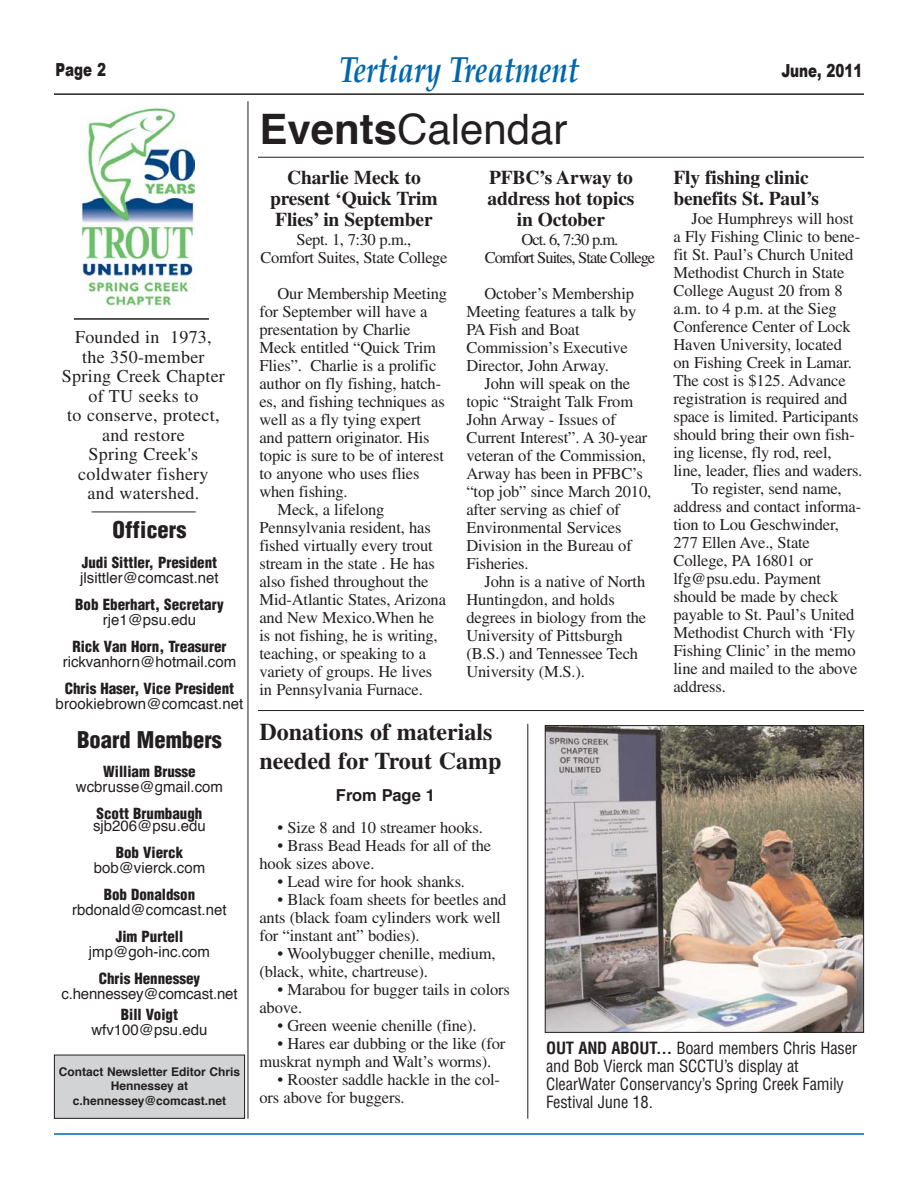
<style>
.page{position:relative;width:918px;height:1188px;background:#fff}
.page>*{position:absolute;margin:0;border:0;box-sizing:border-box;transform-origin:0 0}
.t1{font:42px "Helvetica";color:#231f20}
.t2{font:italic 700 36px "Palatino";color:#0067ab;scale:.8 1}
.t3{font:700 24px/28.8px "Times";color:#231f20}
.t4{font:900 condensed 22.5px "Helvetica";color:#231f20}
.t5{font:700 19.5px/21px "Times";letter-spacing:-.01em;color:#231f20;text-align:center}
.t6{font:18px/19.5px "Times";letter-spacing:.015em;color:#231f20;text-align:center}
.t7{font:900 18px "Arial";color:#231f20;scale:.75 1}
.t8{font:16.5px/18px "Times";letter-spacing:-.01em;color:#231f20}
.t9{font:condensed 16.5px/18px "Helvetica";letter-spacing:-.01em;color:#231f20}
.t10{font:16.5px/18px "Times";letter-spacing:-.06em;color:#231f20;text-align:center}
.t11{font:700 16.5px "Helvetica";letter-spacing:-.005em;color:#231f20}
.t12{font:15px "Helvetica";color:#231f20}
.t13{font:900 condensed 15px "Helvetica";color:#231f20}
.t14{font:700 12px/14.4px "Helvetica";color:#231f20;text-align:center}
.s1{font-weight:700}
</style>
<div class="page">
<hr style="left:54px;top:93px;width:810px;height:2px;background:#231f20">
<hr style="left:54px;top:1133px;width:810px;height:2px;background:#0067ab">
<img style="left:80px;top:107px;width:114px;height:200px">
<hr style="left:248px;top:101px;width:1px;height:1018px;background:#231f20">
<hr style="left:74px;top:318px;width:135px;height:2px;background:#231f20">
<hr style="left:92px;top:512px;width:104px;height:1px;background:#231f20">
<hr style="left:258px;top:157px;width:606px;height:1px;background:#231f20">
<div style="left:54px;top:1055px;width:191px;height:63px;background:#d1d3d4"></div>
<div style="left:54px;top:1055px;width:191px;height:64px;border:1px solid #231f20"></div>
<hr style="left:258px;top:710px;width:606px;height:1px;background:#231f20">
<hr style="left:527px;top:724px;width:1px;height:395px;background:#231f20">
<img style="left:547px;top:727px;width:315px;height:304px">
<div style="left:545px;top:725px;width:319px;height:308px;border:1px solid #231f20"></div>
<p class="t7" style="left:55px;top:56px;width:69px">Page 2</p>
<h2 class="t2" style="left:339px;top:52px;width:301px">Tertiary Treatment</h2>
<p class="t7" style="left:781px;top:58px;width:110px">June, 2011</p>
<p class="t6" style="left:62px;top:329px;width:165px">Founded in 1973, the 350-member<br>Spring Creek Chapter of TU seeks to<br>to conserve, protect, and restore<br>Spring Creek's coldwater fishery<br>and watershed.</p>
<h3 class="t4" style="left:113px;top:521px;width:75px">Officers</h3>
<p class="t13" style="left:82px;top:557px;width:137px">Judi Sittler, President</p>
<p class="t12" style="left:80px;top:572px;width:140px">jlsittler@comcast.net</p>
<p class="t13" style="left:75px;top:599px;width:150px">Bob Eberhart, Secretary</p>
<p class="t12" style="left:103px;top:614px;width:95px">rje1@psu.edu</p>
<p class="t13" style="left:72px;top:641px;width:156px">Rick Van Horn, Treasurer</p>
<p class="t12" style="left:63px;top:656px;width:175px">rickvanhorn@hotmail.com</p>
<p class="t13" style="left:65px;top:683px;width:171px">Chris Haser, Vice President</p>
<p class="t12" style="left:56px;top:698px;width:189px">brookiebrown@comcast.net</p>
<h3 class="t4" style="left:77px;top:731px;width:146px">Board Members</h3>
<p class="t13" style="left:103px;top:765px;width:94px">William Brusse</p>
<p class="t12" style="left:76px;top:780px;width:149px">wcbrusse@gmail.com</p>
<p class="t13" style="left:97px;top:807px;width:107px">Scott Brumbaugh</p>
<p class="t12" style="left:93px;top:819px;width:114px">sjb206@psu.edu</p>
<p class="t13" style="left:116px;top:846px;width:69px">Bob Vierck</p>
<p class="t12" style="left:94px;top:861px;width:113px">bob@vierck.com</p>
<p class="t13" style="left:104px;top:888px;width:93px">Bob Donaldson</p>
<p class="t12" style="left:72px;top:903px;width:156px">rbdonald@comcast.net</p>
<p class="t13" style="left:116px;top:930px;width:69px">Jim Purtell</p>
<p class="t12" style="left:89px;top:945px;width:123px">jmp@goh-inc.com</p>
<p class="t13" style="left:99px;top:972px;width:103px">Chris Hennessey</p>
<p class="t12" style="left:61px;top:987px;width:178px">c.hennessey@comcast.net</p>
<p class="t13" style="left:121px;top:1008px;width:59px">Bill Voigt</p>
<p class="t12" style="left:91px;top:1023px;width:118px">wfv100@psu.edu</p>
<p class="t14" style="left:59px;top:1066px;width:183px">Contact Newsletter Editor Chris<br>Hennessey at c.hennessey@comcast.net</p>
<h1 class="t1" style="left:260px;top:111px;width:309px"><span class="s1">Events</span>Calendar</h1>
<p class="t5" style="left:270px;top:168px;width:169px">Charlie Meck to present ‘Quick Trim<br>Flies’ in September</p>
<p class="t8" style="left:261px;top:232px;width:188px;text-align:center">Sept. 1, 7:30 p.m.,<br>Comfort Suites, State College</p>
<p class="t8" style="left:278px;top:286px;width:171px">Our Membership Meeting</p>
<p class="t8" style="left:260px;top:304px;width:170px">for September will have a</p>
<p class="t8" style="left:260px;top:322px;width:153px">presentation by Charlie</p>
<p class="t8" style="left:260px;top:340px;width:178px">Meck entitled “Quick Trim</p>
<p class="t8" style="left:260px;top:358px;width:178px">Flies”. Charlie is a prolific</p>
<p class="t8" style="left:260px;top:376px;width:183px">author on fly fishing, hatch-</p>
<p class="t8" style="left:260px;top:394px;width:187px">es, and fishing techniques as</p>
<p class="t8" style="left:260px;top:412px;width:163px">well as a fly tying expert</p>
<p class="t8" style="left:260px;top:430px;width:172px">and pattern originator. His</p>
<p class="t8" style="left:260px;top:448px;width:186px">topic is sure to be of interest</p>
<p class="t8" style="left:260px;top:466px;width:162px">to anyone who uses flies</p>
<p class="t8" style="left:260px;top:484px;width:90px">when fishing.</p>
<p class="t8" style="left:278px;top:502px;width:108px">Meck, a lifelong</p>
<p class="t8" style="left:260px;top:520px;width:173px">Pennsylvania resident, has</p>
<p class="t8" style="left:260px;top:538px;width:175px">fished virtually every trout</p>
<p class="t8" style="left:260px;top:556px;width:177px">stream in the state . He has</p>
<p class="t8" style="left:260px;top:574px;width:170px">also fished throughout the</p>
<p class="t8" style="left:260px;top:592px;width:188px">Mid-Atlantic States, Arizona</p>
<p class="t8" style="left:260px;top:610px;width:176px">and New Mexico.When he</p>
<p class="t8" style="left:260px;top:628px;width:180px">is not fishing, he is writing,</p>
<p class="t8" style="left:260px;top:646px;width:168px">teaching, or speaking to a</p>
<p class="t8" style="left:260px;top:664px;width:174px">variety of groups. He lives</p>
<p class="t8" style="left:260px;top:682px;width:165px">in Pennsylvania Furnace.</p>
<p class="t5" style="left:488px;top:168px;width:148px">PFBC’s Arway to address hot topics in October</p>
<p class="t10" style="left:485px;top:232px;width:172px">Oct. 6, 7:30 p.m.<br>Comfort Suites, State College</p>
<p class="t8" style="left:466px;top:286px;width:171px;text-indent:18px">October’s Membership<br>Meeting features a talk by<br>PA Fish and Boat<br>Commission’s Executive<br>Director, John Arway.</p>
<p class="t8" style="left:466px;top:376px;width:186px;text-indent:18px">John will speak on the topic “Straight Talk From<br>John Arway - Issues of<br>Current Interest”. A 30-year veteran of the Commission,<br>Arway has been in PFBC’s “top job” since March 2010, after serving as chief of<br>Environmental Services<br>Division in the Bureau of<br>Fisheries.</p>
<p class="t8" style="left:466px;top:574px;width:181px;text-indent:18px">John is a native of North<br>Huntingdon, and holds degrees in biology from the<br>University of Pittsburgh (B.S.) and Tennessee Tech<br>University (M.S.).</p>
<h3 class="t3" style="left:260px;top:720px;width:244px">Donations of materials needed for Trout Camp</h3>
<p class="t11" style="left:336px;top:788px;width:101px">From Page 1</p>
<p class="t5" style="left:674px;top:168px;width:147px;text-align:left">Fly fishing clinic benefits St. Paul’s</p>
<p class="t8" style="left:692px;top:211px;width:164px">Joe Humphreys will host</p>
<p class="t8" style="left:674px;top:229px;width:188px">a Fly Fishing Clinic to bene-</p>
<p class="t8" style="left:674px;top:247px;width:182px">fit St. Paul’s Church United</p>
<p class="t8" style="left:674px;top:265px;width:172px">Methodist Church in State</p>
<p class="t8" style="left:674px;top:283px;width:171px">College August 20 from 8</p>
<p class="t8" style="left:674px;top:301px;width:165px">a.m. to 4 p.m. at the Sieg</p>
<p class="t8" style="left:674px;top:319px;width:179px">Conference Center of Lock</p>
<p class="t8" style="left:674px;top:337px;width:170px">Haven University, located</p>
<p class="t8" style="left:674px;top:355px;width:180px">on Fishing Creek in Lamar.</p>
<p class="t8" style="left:674px;top:373px;width:174px">The cost is $125. Advance</p>
<p class="t8" style="left:674px;top:391px;width:176px">registration is required and</p>
<p class="t8" style="left:674px;top:409px;width:187px">space is limited. Participants</p>
<p class="t8" style="left:674px;top:427px;width:183px">should bring their own fish-</p>
<p class="t8" style="left:674px;top:445px;width:160px">ing license, fly rod, reel,</p>
<p class="t8" style="left:674px;top:463px;width:190px">line, leader, flies and waders.</p>
<p class="t8" style="left:692px;top:481px;width:152px">To register, send name,</p>
<p class="t8" style="left:674px;top:499px;width:189px">address and contact informa-</p>
<p class="t8" style="left:674px;top:517px;width:167px">tion to Lou Geschwinder,</p>
<p class="t8" style="left:674px;top:535px;width:138px">277 Ellen Ave., State</p>
<p class="t8" style="left:674px;top:553px;width:141px">College, PA 16801 or</p>
<p class="t8" style="left:674px;top:571px;width:149px">lfg@psu.edu. Payment</p>
<p class="t8" style="left:674px;top:589px;width:166px">should be made by check</p>
<p class="t8" style="left:674px;top:607px;width:182px">payable to St. Paul’s United</p>
<p class="t8" style="left:674px;top:625px;width:183px">Methodist Church with ‘Fly</p>
<p class="t8" style="left:674px;top:643px;width:184px">Fishing Clinic’ in the memo</p>
<p class="t8" style="left:674px;top:661px;width:186px">line and mailed to the above</p>
<p class="t8" style="left:674px;top:679px;width:54px">address.</p>
<p class="t8" style="left:278px;top:820px;width:207px">• Size 8 and 10 streamer hooks.</p>
<p class="t8" style="left:260px;top:838px;width:233px;text-indent:18px">• Brass Bead Heads for all of the hook sizes above.</p>
<p class="t8" style="left:278px;top:874px;width:189px">• Lead wire for hook shanks.</p>
<p class="t8" style="left:260px;top:892px;width:248px;text-indent:18px">• Black foam sheets for beetles and ants (black foam cylinders work well for “instant ant” bodies).</p>
<p class="t8" style="left:260px;top:946px;width:238px;text-indent:18px">• Woolybugger chenille, medium, (black, white, chartreuse).</p>
<p class="t8" style="left:260px;top:982px;width:252px;text-indent:18px">• Marabou for bugger tails in colors above.</p>
<p class="t8" style="left:278px;top:1018px;width:200px">• Green weenie chenille (fine).</p>
<p class="t8" style="left:260px;top:1036px;width:247px;text-indent:18px">• Hares ear dubbing or the like (for muskrat nymph and Walt’s worms).</p>
<p class="t8" style="left:260px;top:1072px;width:242px;text-indent:18px">• Rooster saddle hackle in the col&shy;ors above for buggers.</p>
<p class="t9" style="left:546px;top:1040px;width:313px"><span class="s1">OUT AND ABOUT...</span> Board members Chris Haser and Bob Vierck man SCCTU’s display at ClearWater Conservancy’s Spring Creek Family Festival June 18.</p>
</div>
